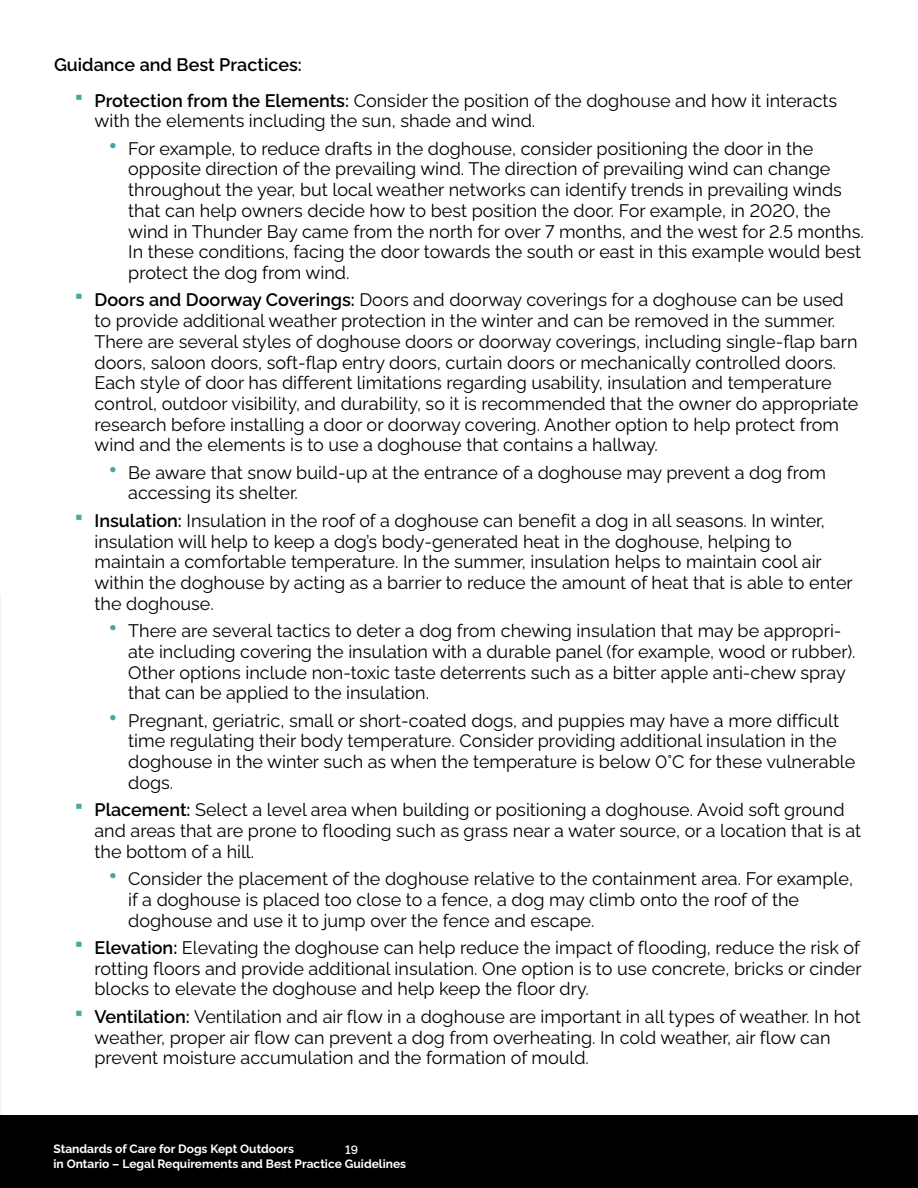
<style>
.page{position:relative;width:918px;height:1188px;background:#fff}
.page>*{position:absolute;margin:0;border:0;box-sizing:border-box;transform-origin:0 0}
.t1{font:18px/20.7px "Raleway";color:#000}
.Body_Copy_Space_Befo{font:600 18px "Raleway";color:#000}
.t2{font:700 12px/14.4px "Raleway";color:#fff}
.t3{font:600 12px "Raleway";color:#fff}
.s1{font-weight:600}
.s2{font-weight:600;font-size:27px;color:#47a6a3}
</style>
<div class="page">
<div style="left:0;top:1116px;width:918px;height:72px;background:#000"></div>
<svg style="left:0;top:594px;width:1px;height:522px"></svg>
<p class="Body_Copy_Space_Befo" style="left:54px;top:51px;width:249px">Guidance and Best Practices:</p>
<p class="t1" style="left:94px;top:88px;width:744px"><span class="s1">Protection from the Elements:</span> Consider the position of the doghouse and how it interacts with the elements including the sun, shade and wind.</p>
<p class="t1" style="left:128px;top:136px;width:735px;text-indent:-20px"><span class="s2">•</span> For example, to reduce drafts in the doghouse, consider positioning the door in the opposite direction of the prevailing wind. The direction of prevailing wind can change throughout the year, but local weather networks can identify trends in prevailing winds that can help owners decide how to best position the door. For example, in 2020, the wind in Thunder Bay came from the north for over 7 months, and the west for 2.5 months.<br>In these conditions, facing the door towards the south or east in this example would best protect the dog from wind.</p>
<p class="t1" style="left:94px;top:288px;width:765px"><span class="s1">Doors and Doorway Coverings:</span> Doors and doorway coverings for a doghouse can be used to provide additional weather protection in the winter and can be removed in the summer.<br>There are several styles of doghouse doors or doorway coverings, including single-flap barn doors, saloon doors, soft-flap entry doors, curtain doors or mechanically controlled doors.<br>Each style of door has different limitations regarding usability, insulation and temperature control, outdoor visibility, and durability, so it is recommended that the owner do appropriate research before installing a door or doorway covering. Another option to help protect from wind and the elements is to use a doghouse that contains a hallway.</p>
<p class="t1" style="left:128px;top:460px;width:699px;text-indent:-20px"><span class="s2">•</span> Be aware that snow build-up at the entrance of a doghouse may prevent a dog from accessing its shelter.</p>
<p class="t1" style="left:94px;top:508px;width:760px"><span class="s1">Insulation:</span> Insulation in the roof of a doghouse can benefit a dog in all seasons. In winter, insulation will help to keep a dog’s body-generated heat in the doghouse, helping to maintain a comfortable temperature. In the summer, insulation helps to maintain cool air within the doghouse by acting as a barrier to reduce the amount of heat that is able to enter the doghouse.</p>
<p class="t1" style="left:128px;top:619px;width:727px;text-indent:-20px"><span class="s2">•</span> There are several tactics to deter a dog from chewing insulation that may be appropri&shy;ate including covering the insulation with a durable panel (for example, wood or rubber).<br>Other options include non-toxic taste deterrents such as a bitter apple anti-chew spray that can be applied to the insulation.</p>
<p class="t1" style="left:128px;top:708px;width:729px;text-indent:-20px"><span class="s2">•</span> Pregnant, geriatric, small or short-coated dogs, and puppies may have a more difficult time regulating their body temperature. Consider providing additional insulation in the doghouse in the winter such as when the temperature is below 0°C for these vulnerable dogs.</p>
<p class="t1" style="left:94px;top:798px;width:768px"><span class="s1">Placement:</span> Select a level area when building or positioning a doghouse. Avoid soft ground and areas that are prone to flooding such as grass near a water source, or a location that is at the bottom of a hill.</p>
<p class="t1" style="left:128px;top:867px;width:726px;text-indent:-20px"><span class="s2">•</span> Consider the placement of the doghouse relative to the containment area. For example, if a doghouse is placed too close to a fence, a dog may climb onto the roof of the doghouse and use it to jump over the fence and escape.</p>
<p class="t1" style="left:94px;top:935px;width:769px;text-align:justify"><span class="s1">Elevation:</span> Elevating the doghouse can help reduce the impact of flooding, reduce the risk of rotting floors and provide additional insulation. One option is to use concrete, bricks or cinder blocks to elevate the doghouse and help keep the floor dry.</p>
<p class="t1" style="left:94px;top:1004px;width:768px"><span class="s1">Ventilation:</span> Ventilation and air flow in a doghouse are important in all types of weather. In hot weather, proper air flow can prevent a dog from overheating. In cold weather, air flow can prevent moisture accumulation and the formation of mould.</p>
<p class="t2" style="left:54px;top:1141px;width:354px">Standards of Care for Dogs Kept Outdoors<br>in Ontario – Legal Requirements and Best Practice Guidelines</p>
<p class="t3" style="left:345px;top:1140px;width:14px">19</p>
</div>
